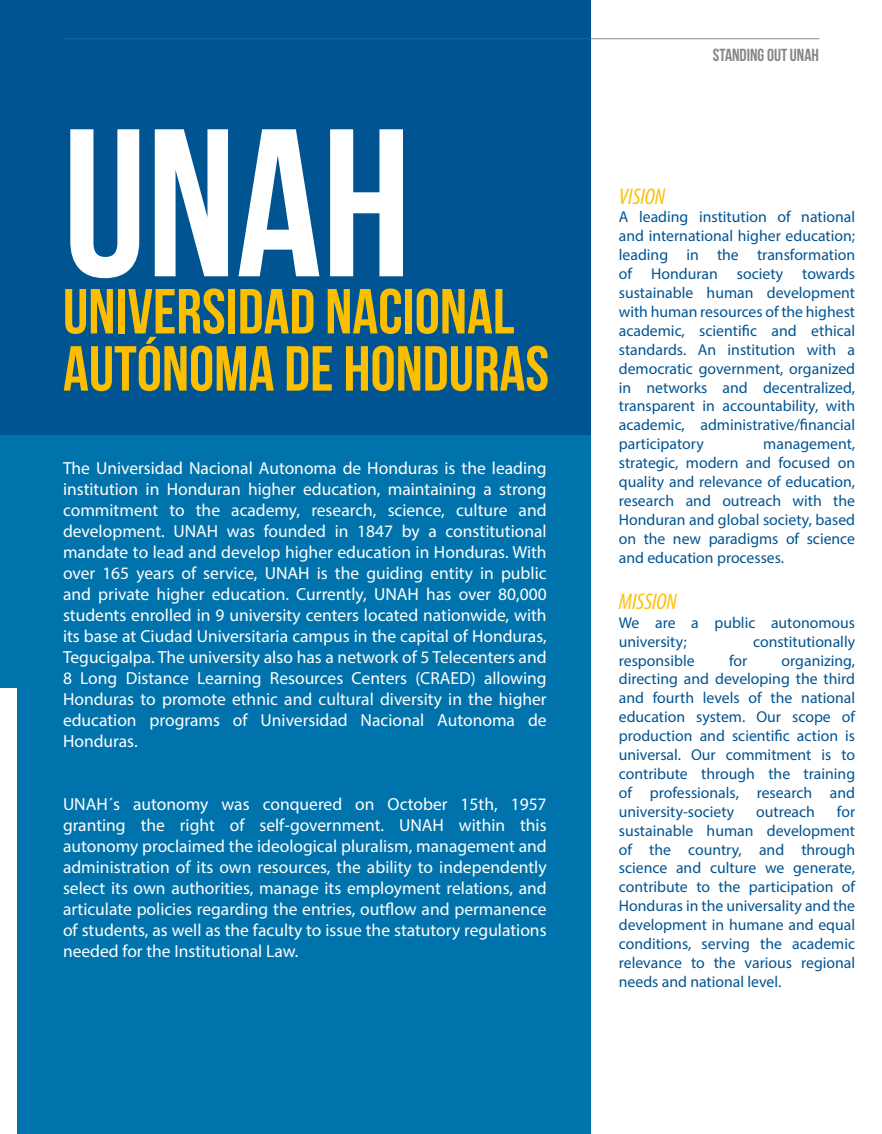
<style>
.page{position:relative;width:882px;height:1134px;background:#fff}
.page>*{position:absolute;margin:0;border:0;box-sizing:border-box;transform-origin:0 0}
.t1{font:210px "Bebas Neue";color:#fff}
.t2{font:63.52px/57.2px "Bebas Neue";color:#fcbf00}
.t3{font:italic condensed 22.75px "Myriad Pro";color:#fcbf00}
.t4{font:17.5px/21px "Myriad Pro";color:#fff;text-align:justify}
.t5{font:17.5px "Bebas Neue";color:#878787}
.t6{font:15.75px/18.9px "Myriad Pro";color:#005492;text-align:justify}
</style>
<div class="page">
<div style="left:0;top:0;width:590px;height:435px;background:#005492"></div>
<div style="left:0;top:435px;width:590px;height:699px;background:#0073ac"></div>
<div style="left:0;top:688px;width:16px;height:446px;background:#fff"></div>
<hr style="left:63px;top:38px;width:756px;height:1px;background:#9d9d9c">
<h1 class="t1" style="left:63px;top:89px;width:350px">UNAH</h1>
<h2 class="t2" style="left:63px;top:282px;width:488px">UNIVERSIDAD NACIONAL<br>AUTÓNOMA DE HONDURAS</h2>
<p class="t4" style="left:63px;top:458px;width:485px">The Universidad Nacional Autonoma de Honduras is the leading institution in Honduran higher education, maintaining a strong commitment to the academy, research, science, culture and development. UNAH was founded in 1847 by a constitutional mandate to lead and develop higher education in Honduras. With over 165 years of service, UNAH is the guiding entity in public and private higher education. Currently, UNAH has over 80,000 students enrolled in 9 university centers located nationwide, with its base at Ciudad Universitaria campus in the capital of Honduras, Tegucigalpa. The university also has a network of 5 Telecenters and 8 Long Distance Learning Resources Centers (CRAED) allowing Honduras to promote ethnic and cultural diversity in the higher education programs of Universidad Nacional Autonoma de Honduras.</p>
<p class="t4" style="left:63px;top:794px;width:485px">UNAH´s autonomy was conquered on October 15th, 1957 granting the right of self-government. UNAH within this autonomy proclaimed the ideological pluralism, management and administration of its own resources, the ability to independently select its own authorities, manage its employment relations, and articulate policies regarding the entries, outflow and permanence of students, as well as the faculty to issue the statutory regulations needed for the Institutional Law.</p>
<p class="t5" style="left:713px;top:46px;width:108px">STANDING OUT UNAH</p>
<h3 class="t3" style="left:619px;top:182px;width:48px">VISION</h3>
<p class="t6" style="left:619px;top:208px;width:238px">A leading institution of national and international higher education; leading in the transformation of Honduran society towards sustainable human development with human resources of the highest academic, scientific and ethical standards. An institution with a democratic government, organized in networks and decentralized, transparent in accountability, with academic, administrative/financial participatory</p>
<p class="t6" style="left:619px;top:434px;width:238px;text-indent:144px">management, strategic, modern and focused on quality and relevance of education, research and outreach with the Honduran and global society, based on the new paradigms of science and education processes.</p>
<h3 class="t3" style="left:619px;top:588px;width:60px">MISSION</h3>
<p class="t6" style="left:619px;top:613px;width:238px">We are a public autonomous university;</p>
<p class="t6" style="left:753px;top:632px;width:104px">constitutionally</p>
<p class="t6" style="left:619px;top:651px;width:77px">responsible</p>
<p class="t6" style="left:729px;top:651px;width:20px">for</p>
<p class="t6" style="left:619px;top:651px;width:238px;text-indent:163px">organizing, directing and developing the third and fourth levels of the national education system. Our scope of production and scientific action is universal. Our commitment is to contribute through the training of professionals, research and university-society</p>
<p class="t6" style="left:619px;top:802px;width:238px;text-indent:218px">for sustainable human development of the country, and through science and culture we generate, contribute to the participation of Honduras in the universality and the development in humane and equal conditions, serving the academic relevance to the various regional needs and national level.</p>
<p class="t6" style="left:756px;top:802px;width:60px">outreach</p>
</div>
